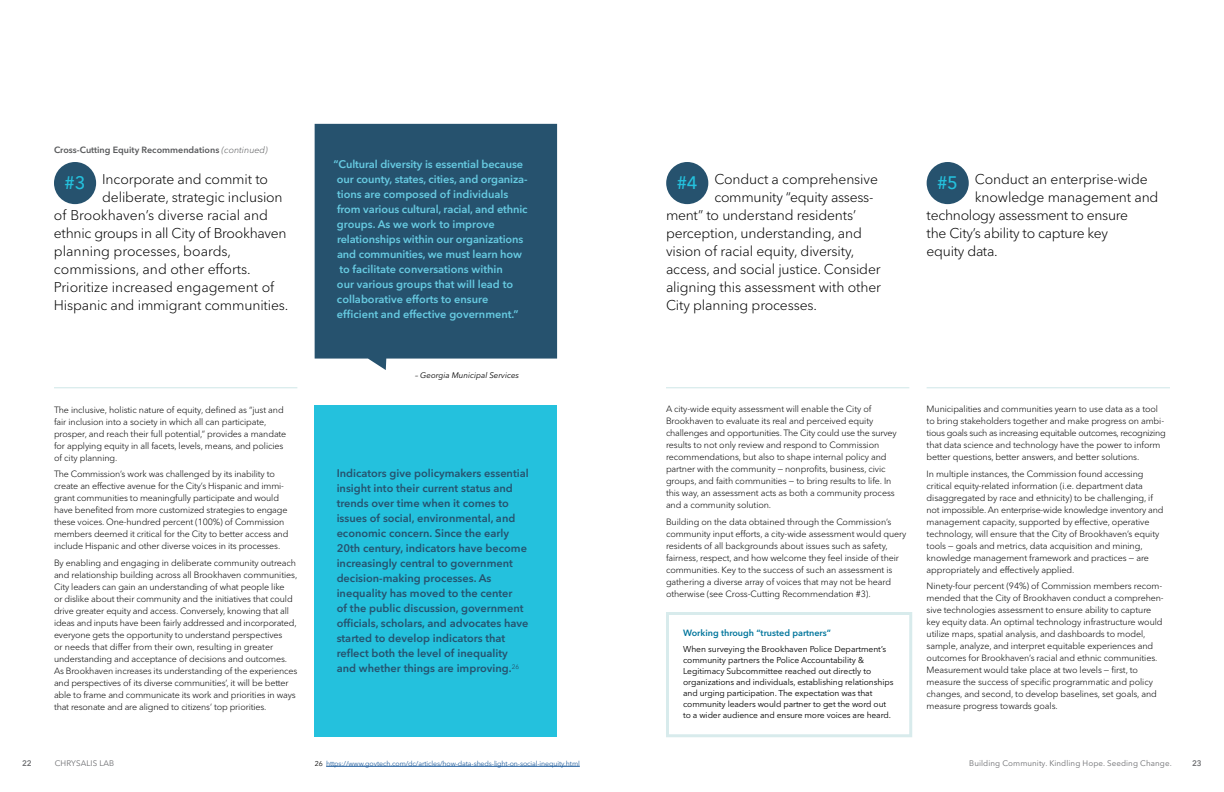
<style>
.page{position:relative;width:1224px;height:792px;background:#fff}
.page>*{position:absolute;margin:0;border:0;box-sizing:border-box;transform-origin:0 0}
.t1{font:500 18px "Avenir Next LT Pro";color:#24c1dd}
.t2{font:300 14px "Avenir Next LT Pro";letter-spacing:-.01em;color:#000}
.t3{font:600 11px/15px "Avenir Next LT Pro";color:#26526e}
.t4{font:600 11px/15px "Avenir Next LT Pro";letter-spacing:-.01em;color:#67cbe2}
.t5{font:300 9px/12px "Avenir Next LT Pro";letter-spacing:-.01em;color:#000}
.t6{font:600 9px "Avenir Next LT Pro";color:#58595b}
.t7{font:600 9px "Avenir Next LT Pro";color:#00759c}
.t8{font:8.5px/11px "Avenir Next LT Pro";letter-spacing:-.01em;color:#000}
.t9{font:8px "Avenir Next LT Pro";letter-spacing:.01em;color:#6d6e71}
.t10{font:italic 8px "Avenir Next LT Pro";color:#000}
.t11{font:600 8px "Avenir Next LT Pro";color:#6d6e71}
.t12{font:7px "Avenir Next LT Pro";letter-spacing:-.015em;color:#215e9e}
.s1{font-weight:300;font-style:italic}
.s2{color:#000}
</style>
<div class="page">
<div style="left:315px;top:124px;width:242px;height:246px;background:#26526e"></div>
<hr style="left:927px;top:387px;width:243px;height:1px;background:#d8ebec">
<div style="left:666px;top:612px;width:246px;height:125px;border:3px solid #d8ebec"></div>
<hr style="left:666px;top:387px;width:243px;height:1px;background:#d8ebec">
<hr style="left:54px;top:387px;width:243px;height:1px;background:#d8ebec">
<div style="left:315px;top:405px;width:242px;height:332px;background:#24c1dd"></div>
<div style="left:54px;top:162px;width:42px;height:42px;background:#26526e;border-radius:50%"></div>
<div style="left:666px;top:162px;width:42px;height:42px;background:#26526e;border-radius:50%"></div>
<div style="left:927px;top:162px;width:42px;height:42px;background:#26526e;border-radius:50%"></div>
<hr style="left:326px;top:766px;width:254px;height:1px;background:#215e9e">
<p class="t6" style="left:54px;top:144px;width:215px">Cross-Cutting Equity Recommendations <span class="s1">(continued)</span></p>
<p class="t4" style="left:337px;top:157px;width:192px;text-indent:-3px">“Cultural diversity is essential because our county, states, cities, and organiza&shy;tions are composed of individuals from various cultural, racial, and ethnic groups. As we work to improve relationships within our organizations and communities, we must learn how to facilitate conversations within<br>our various groups that will lead to collaborative efforts to ensure efficient and effective government.”</p>
<h2 class="t2" style="left:102px;top:171px;width:167px">Incorporate and commit to</h2>
<h2 class="t2" style="left:102px;top:189px;width:182px">deliberate, strategic inclusion</h2>
<h2 class="t2" style="left:54px;top:207px;width:216px">of Brookhaven’s diverse racial and</h2>
<h2 class="t2" style="left:54px;top:225px;width:234px">ethnic groups in all City of Brookhaven</h2>
<h2 class="t2" style="left:54px;top:243px;width:179px">planning processes, boards,</h2>
<h2 class="t2" style="left:54px;top:261px;width:198px">commissions, and other efforts.</h2>
<h2 class="t2" style="left:54px;top:279px;width:222px">Prioritize increased engagement of</h2>
<h2 class="t2" style="left:54px;top:297px;width:236px">Hispanic and immigrant communities.</h2>
<h2 class="t2" style="left:714px;top:171px;width:165px">Conduct a comprehensive</h2>
<h2 class="t2" style="left:714px;top:189px;width:161px">community “equity assess-</h2>
<h2 class="t2" style="left:666px;top:207px;width:192px">ment” to understand residents’</h2>
<h2 class="t2" style="left:666px;top:225px;width:198px">perception, understanding, and</h2>
<h2 class="t2" style="left:666px;top:243px;width:190px">vision of racial equity, diversity,</h2>
<h2 class="t2" style="left:666px;top:261px;width:216px">access, and social justice. Consider</h2>
<h2 class="t2" style="left:666px;top:279px;width:217px">aligning this assessment with other</h2>
<h2 class="t2" style="left:666px;top:297px;width:152px">City planning processes.</h2>
<h2 class="t2" style="left:975px;top:171px;width:174px">Conduct an enterprise-wide</h2>
<h2 class="t2" style="left:975px;top:189px;width:185px">knowledge management and</h2>
<h2 class="t2" style="left:927px;top:207px;width:203px">technology assessment to ensure</h2>
<h2 class="t2" style="left:927px;top:225px;width:183px">the City’s ability to capture key</h2>
<h2 class="t2" style="left:927px;top:243px;width:73px">equity data.</h2>
<h1 class="t1" style="left:65px;top:172px;width:22px">#3</h1>
<h1 class="t1" style="left:677px;top:172px;width:22px">#4</h1>
<h1 class="t1" style="left:937px;top:172px;width:22px">#5</h1>
<p class="t5" style="left:54px;top:404px;width:234px">The inclusive, holistic nature of equity, defined as “just and fair inclusion into a society in which all can participate, prosper, and reach their full potential,” provides a mandate for applying equity in all facets, levels, means, and policies of city planning.</p>
<p class="t5" style="left:54px;top:468px;width:236px">The Commission’s work was challenged by its inability to create an effective avenue for the City’s Hispanic and immi&shy;grant communities to meaningfully participate and would have benefited from more customized strategies to engage these voices. One-hundred percent (100%) of Commission members deemed it critical for the City to better access and include Hispanic and other diverse voices in its processes.</p>
<p class="t5" style="left:54px;top:557px;width:245px">By enabling and engaging in deliberate community outreach and relationship building across all Brookhaven communities, City leaders can gain an understanding of what people like<br>or dislike about their community and the initiatives that could drive greater equity and access. Conversely, knowing that all ideas and inputs have been fairly addressed and incorporated, everyone gets the opportunity to understand perspectives<br>or needs that differ from their own, resulting in greater understanding and acceptance of decisions and outcomes.<br>As Brookhaven increases its understanding of the experiences and perspectives of its diverse communities’, it will be better able to frame and communicate its work and priorities in ways that resonate and are aligned to citizens’ top priorities.</p>
<p class="t10" style="left:415px;top:370px;width:105px">– Georgia Municipal Services</p>
<p class="t3" style="left:337px;top:466px;width:194px">Indicators give policymakers essential insight into their current status and trends over time when it comes to issues of social, environmental, and economic concern. Since the early 20th century, indicators have become increasingly central to government decision-making processes. As inequality has moved to the center<br>of the public discussion, government officials, scholars, and advocates have started to develop indicators that reflect both the level of inequality and whether things are improving.<sup>26</sup></p>
<p class="t5" style="left:666px;top:403px;width:232px">A city-wide equity assessment will enable the City of Brookhaven to evaluate its real and perceived equity challenges and opportunities. The City could use the survey results to not only review and respond to Commission recommendations, but also to shape internal policy and partner with the community — nonprofits, business, civic groups, and faith communities — to bring results to life. In this way, an assessment acts as both a community process and a community solution.</p>
<p class="t5" style="left:666px;top:516px;width:242px">Building on the data obtained through the Commission’s community input efforts, a city-wide assessment would query residents of all backgrounds about issues such as safety, fairness, respect, and how welcome they feel inside of their communities. Key to the success of such an assessment is gathering a diverse array of voices that may not be heard otherwise (see Cross-Cutting Recommendation #3).</p>
<p class="t7" style="left:683px;top:627px;width:149px">Working through “trusted partners”</p>
<p class="t8" style="left:683px;top:643px;width:212px">When surveying the Brookhaven Police Department’s community partners the Police Accountability &amp; Legitimacy Subcommittee reached out directly to organizations and individuals, establishing relationships and urging participation. The expectation was that community leaders would partner to get the word out to a wider audience and ensure more voices are heard.</p>
<p class="t5" style="left:927px;top:403px;width:241px">Municipalities and communities yearn to use data as a tool to bring stakeholders together and make progress on ambi&shy;tious goals such as increasing equitable outcomes, recognizing that data science and technology have the power to inform better questions, better answers, and better solutions.</p>
<p class="t5" style="left:927px;top:468px;width:238px">In multiple instances, the Commission found accessing critical equity-related information (i.e. department data disaggregated by race and ethnicity) to be challenging, if not impossible. An enterprise-wide knowledge inventory and management capacity, supported by effective, operative technology, will ensure that the City of Brookhaven’s equity tools — goals and metrics, data acquisition and mining, knowledge management framework and practices — are appropriately and effectively applied.</p>
<p class="t5" style="left:927px;top:580px;width:239px">Ninety-four percent (94%) of Commission members recom&shy;mended that the City of Brookhaven conduct a comprehen&shy;sive technologies assessment to ensure ability to capture key equity data. An optimal technology infrastructure would utilize maps, spatial analysis, and dashboards to model, sample, analyze, and interpret equitable experiences and outcomes for Brookhaven’s racial and ethnic communities.<br>Measurement would take place at two levels — first, to measure the success of specific programmatic and policy changes, and second, to develop baselines, set goals, and measure progress towards goals.</p>
<p class="t11" style="left:22px;top:758px;width:11px">22</p>
<p class="t9" style="left:55px;top:758px;width:61px">CHRYSALIS LAB</p>
<p class="t9" style="left:969px;top:758px;width:204px">Building Community. Kindling Hope. Seeding Change.</p>
<p class="t11" style="left:1192px;top:758px;width:11px">23</p>
<p class="t12" style="left:315px;top:759px;width:266px"><span class="s2">26</span> https://www.govtech.com/dc/articles/how-data-sheds-light-on-social-inequity.html</p>
</div>
